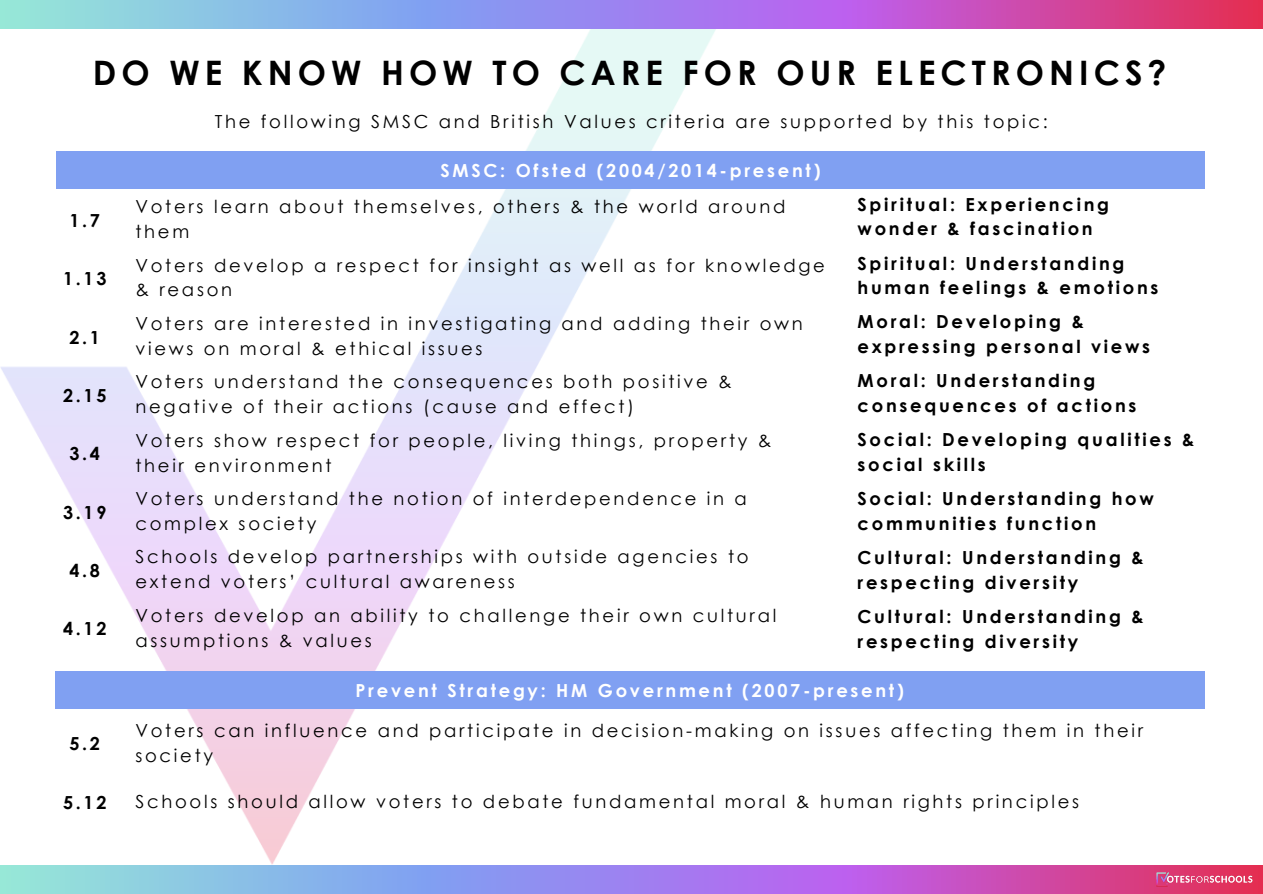
<style>
.page{position:relative;width:1263px;height:894px;background:#fff}
.page>*{position:absolute;margin:0;border:0;box-sizing:border-box;transform-origin:0 0}
.t1{font:700 33.75px "Century Gothic";letter-spacing:.15em;color:#000}
.t2{font:18px/24.8px "Century Gothic";letter-spacing:.15em;color:#000}
.t3{font:700 18px/24.8px "Century Gothic";letter-spacing:.15em;color:#000}
.t4{font:700 18px "Century Gothic";letter-spacing:.15em;color:#fff}
</style>
<div class="page">
<img style="left:0;top:28px;width:716px;height:836px">
<div style="left:56px;top:151px;width:1149px;height:37px;background:#80a0f2"></div>
<div style="left:55px;top:671px;width:1150px;height:38px;background:#80a0f2"></div>
<svg style="left:0;top:865px;width:1263px;height:28px;background:#a687d6"></svg>
<svg style="left:0;top:0;width:1262px;height:28px;background:#a884d1"></svg>
<img style="left:1156px;top:871px;width:97px;height:15px">
<p class="t1" style="left:93px;top:51px;width:1075px">DO WE KNOW HOW TO CARE FOR OUR ELECTRONICS?</p>
<p class="t3" style="left:69px;top:207px;width:32px">1.7</p>
<p class="t3" style="left:63px;top:266px;width:45px">1.13</p>
<p class="t3" style="left:69px;top:324px;width:32px">2.1</p>
<p class="t3" style="left:63px;top:382px;width:45px">2.15</p>
<p class="t3" style="left:69px;top:440px;width:32px">3.4</p>
<p class="t3" style="left:63px;top:499px;width:45px">3.19</p>
<p class="t3" style="left:69px;top:557px;width:32px">4.8</p>
<p class="t3" style="left:63px;top:615px;width:45px">4.12</p>
<p class="t3" style="left:69px;top:730px;width:32px">5.2</p>
<p class="t2" style="left:215px;top:109px;width:834px">The following SMSC and British Values criteria are supported by this topic:</p>
<p class="t4" style="left:440px;top:158px;width:382px">SMSC: Ofsted (2004/2014-present)</p>
<p class="t2" style="left:135px;top:194px;width:651px">Voters learn about themselves, others &amp; the world around them</p>
<p class="t2" style="left:135px;top:252px;width:691px">Voters develop a respect for insight as well as for knowledge &amp; reason</p>
<p class="t2" style="left:135px;top:310px;width:669px">Voters are interested in investigating and adding their own views on moral &amp; ethical issues</p>
<p class="t2" style="left:135px;top:369px;width:598px">Voters understand the consequences both positive &amp; negative of their actions (cause and effect)</p>
<p class="t2" style="left:135px;top:427px;width:638px">Voters show respect for people, living things, property &amp; their environment</p>
<p class="t2" style="left:135px;top:485px;width:613px">Voters understand the notion of interdependence in a complex society</p>
<p class="t2" style="left:135px;top:544px;width:615px">Schools develop partnerships with outside agencies to extend voters’ cultural awareness</p>
<p class="t2" style="left:135px;top:602px;width:642px">Voters develop an ability to challenge their own cultural assumptions &amp; values</p>
<p class="t3" style="left:857px;top:191px;width:253px">Spiritual: Experiencing wonder &amp; fascination</p>
<p class="t3" style="left:857px;top:250px;width:302px">Spiritual: Understanding human feelings &amp; emotions</p>
<p class="t3" style="left:857px;top:309px;width:294px">Moral: Developing &amp; expressing personal views</p>
<p class="t3" style="left:857px;top:368px;width:280px">Moral: Understanding consequences of actions</p>
<p class="t3" style="left:857px;top:426px;width:338px">Social: Developing qualities &amp; social skills</p>
<p class="t3" style="left:857px;top:485px;width:298px">Social: Understanding how communities function</p>
<p class="t3" style="left:857px;top:544px;width:288px">Cultural: Understanding &amp; respecting diversity</p>
<p class="t3" style="left:857px;top:603px;width:288px">Cultural: Understanding &amp; respecting diversity</p>
<p class="t4" style="left:355px;top:679px;width:550px">Prevent Strategy: HM Government (2007-present)</p>
<p class="t2" style="left:135px;top:717px;width:1009px">Voters can influence and participate in decision-making on issues affecting them in their society</p>
<p class="t3" style="left:63px;top:789px;width:45px">5.12</p>
<p class="t2" style="left:135px;top:788px;width:945px">Schools should allow voters to debate fundamental moral &amp; human rights principles</p>
</div>
